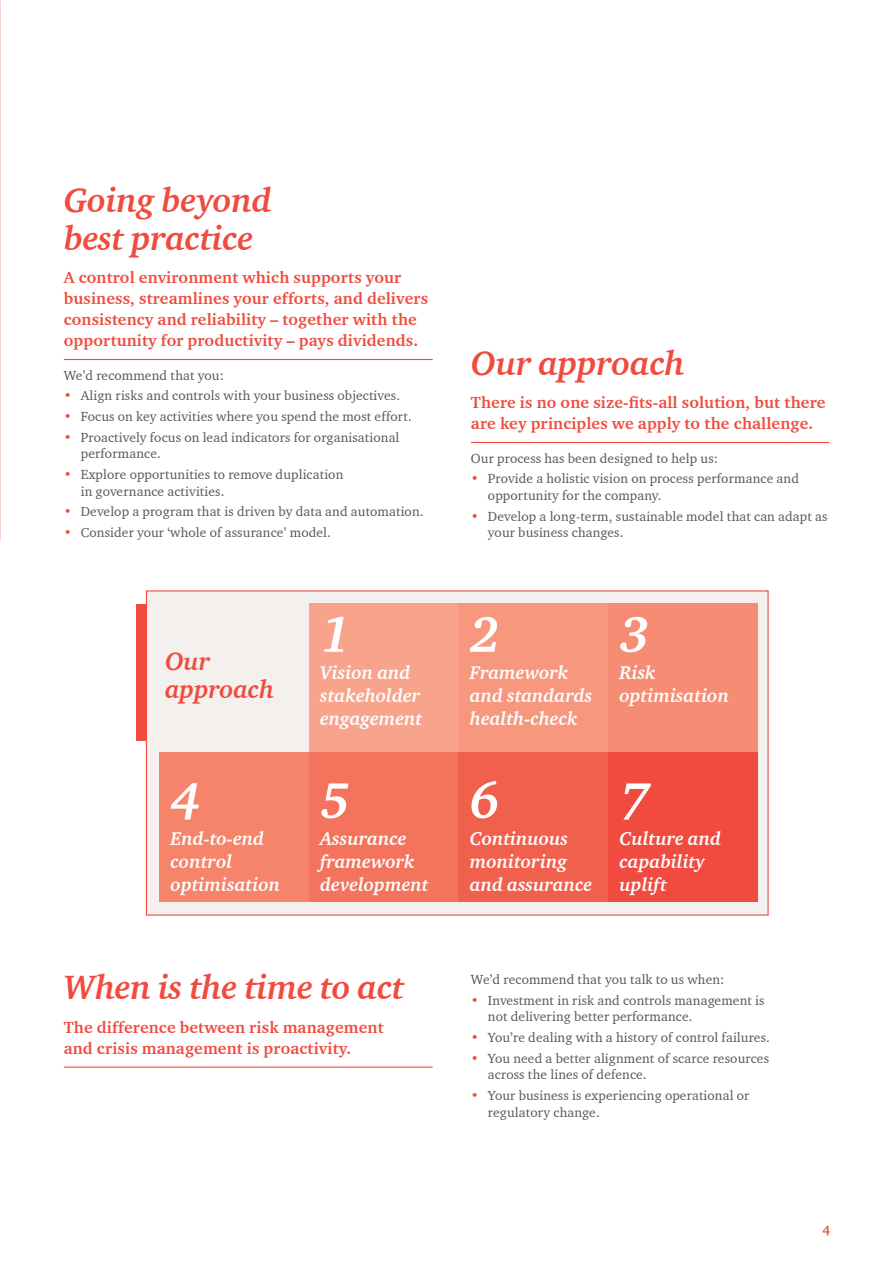
<style>
.page{position:relative;width:893px;height:1263px;background:#fff}
.page>*{position:absolute;margin:0;border:0;box-sizing:border-box;transform-origin:0 0}
.t1{font:italic 700 51.3px "Charter ITC";color:#fff}
.t2{font:italic 700 34.5px/37.5px "Charter ITC";letter-spacing:-.01em;color:#f04b3e}
.t3{font:italic 700 25.65px/28.3px "Charter ITC";letter-spacing:-.01em;color:#f04b3e}
.t4{font:italic 700 18.9px/22.6px "Charter ITC";color:#fff}
.t5{font:700 16.5px/21px "Charter ITC";letter-spacing:.01em;color:#f04b3e}
.t6{font:13.5px/16.5px "Charter ITC";letter-spacing:.01em;color:#58595b}
.t7{font:700 13.5px "Charter ITC";color:#f04b3e}
.s1{color:#f04b3e}
</style>
<div class="page">
<hr style="left:64px;top:359px;width:369px;height:1px;background:#f04b3e">
<hr style="left:64px;top:1066px;width:369px;height:2px;background:#f04b3e">
<hr style="left:471px;top:442px;width:358px;height:1px;background:#f04b3e">
<div style="left:146px;top:590px;width:623px;height:326px;background:#f3f0ee"></div>
<div style="left:136px;top:605px;width:11px;height:136px;background:#f04b3e"></div>
<div style="left:309px;top:603px;width:149px;height:149px;background:#f8a48d"></div>
<div style="left:458px;top:603px;width:150px;height:149px;background:#f6977e"></div>
<div style="left:608px;top:603px;width:150px;height:149px;background:#f58c73"></div>
<div style="left:159px;top:752px;width:150px;height:150px;background:#f5846b"></div>
<div style="left:309px;top:752px;width:149px;height:150px;background:#f3735c"></div>
<div style="left:608px;top:752px;width:150px;height:150px;background:#f04b3e"></div>
<div style="left:458px;top:752px;width:150px;height:150px;background:#f1604d"></div>
<h2 class="t2" style="left:64px;top:181px;width:210px">Going beyond best practice</h2>
<p class="t5" style="left:64px;top:267px;width:366px">A control environment which supports your business, streamlines your efforts, and delivers consistency and reliability – together with the opportunity for productivity – pays dividends.</p>
<p class="t6" style="left:64px;top:367px;width:162px">We’d recommend that you:</p>
<p class="t6" style="left:64px;top:387px;width:338px"><span class="s1">•</span> Align risks and controls with your business objectives.</p>
<p class="t6" style="left:64px;top:408px;width:350px"><span class="s1">•</span> Focus on key activities where you spend the most effort.</p>
<p class="t6" style="left:81px;top:429px;width:320px;text-indent:-17px"><span class="s1">•</span> Proactively focus on lead indicators for organisational performance.</p>
<p class="t6" style="left:81px;top:466px;width:264px;text-indent:-17px"><span class="s1">•</span> Explore opportunities to remove duplication in governance activities.</p>
<p class="t6" style="left:64px;top:503px;width:361px"><span class="s1">•</span> Develop a program that is driven by data and automation.</p>
<p class="t6" style="left:64px;top:524px;width:269px"><span class="s1">•</span> Consider your ‘whole of assurance’ model.</p>
<h3 class="t3" style="left:165px;top:646px;width:110px">Our approach</h3>
<h1 class="t1" style="left:171px;top:769px;width:32px">4</h1>
<h3 class="t4" style="left:171px;top:827px;width:111px">End-to-end control optimisation</h3>
<h1 class="t1" style="left:320px;top:603px;width:32px">1</h1>
<h3 class="t4" style="left:320px;top:661px;width:104px">Vision and stakeholder engagement</h3>
<h1 class="t1" style="left:320px;top:769px;width:32px">5</h1>
<h3 class="t4" style="left:320px;top:827px;width:110px">Assurance framework development</h3>
<h2 class="t2" style="left:64px;top:968px;width:342px">When is the time to act</h2>
<p class="t5" style="left:64px;top:1016px;width:321px">The difference between risk management and crisis management is proactivity.</p>
<h2 class="t2" style="left:471px;top:344px;width:215px">Our approach</h2>
<p class="t5" style="left:471px;top:392px;width:356px">There is no one size-fits-all solution, but there are key principles we apply to the challenge.</p>
<p class="t6" style="left:471px;top:450px;width:249px">Our process has been designed to help us:</p>
<p class="t6" style="left:488px;top:470px;width:312px;text-indent:-17px"><span class="s1">•</span> Provide a holistic vision on process performance and opportunity for the company.</p>
<p class="t6" style="left:488px;top:508px;width:341px;text-indent:-17px"><span class="s1">•</span> Develop a long-term, sustainable model that can adapt as your business changes.</p>
<h1 class="t1" style="left:470px;top:603px;width:32px">2</h1>
<h3 class="t4" style="left:470px;top:661px;width:124px">Framework and standards health-check</h3>
<h1 class="t1" style="left:470px;top:769px;width:32px">6</h1>
<h3 class="t4" style="left:470px;top:827px;width:124px">Continuous monitoring and assurance</h3>
<h1 class="t1" style="left:620px;top:603px;width:32px">3</h1>
<h3 class="t4" style="left:620px;top:661px;width:111px">Risk optimisation</h3>
<h1 class="t1" style="left:620px;top:769px;width:32px">7</h1>
<h3 class="t4" style="left:620px;top:827px;width:103px">Culture and capability uplift</h3>
<p class="t6" style="left:471px;top:971px;width:255px">We’d recommend that you talk to us when:</p>
<p class="t6" style="left:488px;top:992px;width:278px;text-indent:-17px"><span class="s1">•</span> Investment in risk and controls management is not delivering better performance.</p>
<p class="t6" style="left:471px;top:1029px;width:301px"><span class="s1">•</span> You’re dealing with a history of control failures.</p>
<p class="t6" style="left:488px;top:1050px;width:283px;text-indent:-17px"><span class="s1">•</span> You need a better alignment of scarce resources across the lines of defence.</p>
<p class="t6" style="left:488px;top:1087px;width:263px;text-indent:-17px"><span class="s1">•</span> Your business is experiencing operational or regulatory change.</p>
<p class="t7" style="left:822px;top:1222px;width:9px">4</p>
</div>
